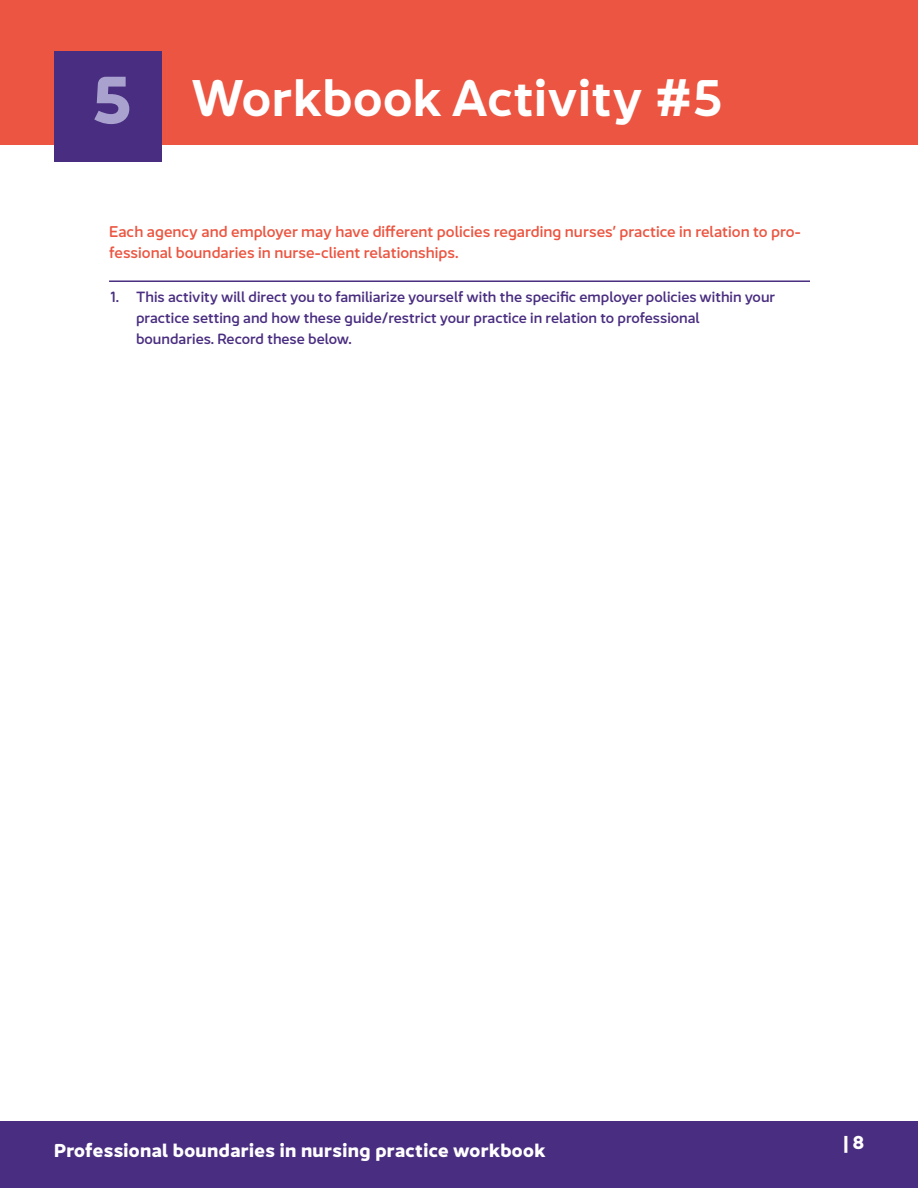
<style>
.page{position:relative;width:918px;height:1188px;background:#fff}
.page>*{position:absolute;margin:0;border:0;box-sizing:border-box;transform-origin:0 0}
.t1{font:700 64.5px "Jano Sans Pro";color:#a9a2cf}
.Header_-_top_section{font:600 49.5px "Jano Sans Pro";letter-spacing:.01em;color:#fff}
.t2{font:700 18px "Jano Sans Pro";letter-spacing:.02em;color:#fff}
.Intro_-_SALMON{font:500 15px/21px "Jano Sans Pro";color:#ec5541}
.questions{font:500 14.25px/21px "Jano Sans Pro";color:#492d80}
</style>
<div class="page">
<div style="left:0;top:0;width:918px;height:145px;background:#ec5541"></div>
<div style="left:0;top:1121px;width:918px;height:67px;background:#492d80"></div>
<hr style="left:109px;top:280px;width:701px;height:2px;background:#492d80">
<div style="left:54px;top:52px;width:108px;height:110px;background:#492d80"></div>
<p class="t1" style="left:92px;top:44px;width:41px">5</p>
<p class="Header_-_top_section" style="left:191px;top:56px;width:533px">Workbook Activity #5</p>
<p class="Intro_-_SALMON" style="left:109px;top:220px;width:694px">Each agency and employer may have different policies regarding nurses’ practice in relation to pro&shy;fessional boundaries in nurse-client relationships.</p>
<p class="questions" style="left:136px;top:285px;width:641px;text-indent:-26px">1. This activity will direct you to familiarize yourself with the specific employer policies within your practice setting and how these guide/restrict your practice in relation to professional boundaries. Record these below.</p>
<p class="t2" style="left:54px;top:1135px;width:493px">Professional boundaries in nursing practice workbook</p>
<p class="t2" style="left:844px;top:1127px;width:22px">| 8</p>
</div>
